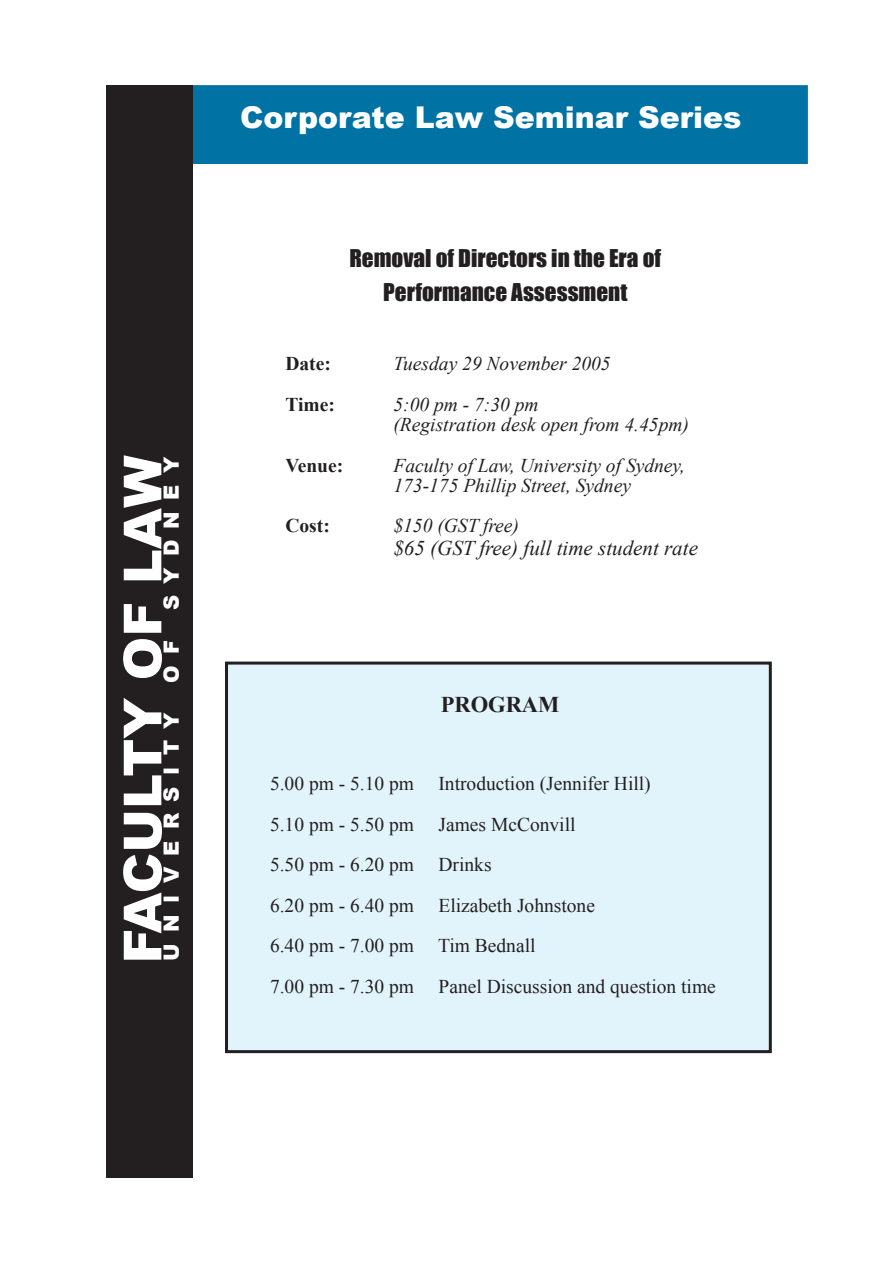
<style>
.page{position:relative;width:893px;height:1263px;background:#fff}
.page>*{position:absolute;margin:0;border:0;box-sizing:border-box;transform-origin:0 0}
.t1{font:900 52.5px "Arial";color:#fff}
.t2{font:900 30px "Arial";color:#fff}
.t3{font:22.5px "Impact";color:#231f20}
.t4{font:700 22.5px "Times New Roman";color:#231f20}
.t5{font:italic 21px "Times New Roman";color:#231f20}
.t6{font:900 21px "Arial";letter-spacing:.54em;color:#fff}
.t7{font:19.5px "Times New Roman";color:#231f20}
.t8{font:italic 19.5px "Times New Roman";color:#231f20}
.t9{font:700 19.5px "Times New Roman";color:#231f20}
</style>
<div class="page">
<div style="left:190px;top:86px;width:617px;height:77px;background:#0073a4"></div>
<div style="left:189px;top:85px;width:619px;height:79px;border:2px solid #0073a4"></div>
<div style="left:106px;top:85px;width:86px;height:1093px;background:#231f20"></div>
<div style="left:226px;top:663px;width:544px;height:388px;background:#e1f4fc"></div>
<div style="left:225px;top:661px;width:547px;height:392px;border:3px solid #231f20"></div>
<p class="t1" style="left:104px;top:963px;width:510px;rotate:-90deg">FACULTY OF LAW</p>
<p class="t6" style="left:156px;top:610px;width:155px;rotate:-90deg">SYDNEY</p>
<p class="t6" style="left:156px;top:683px;width:44px;rotate:-90deg">O F</p>
<p class="t6" style="left:156px;top:960px;width:249px;rotate:-90deg">UNIVERSITY</p>
<p class="t2" style="left:240px;top:95px;width:503px">Corporate Law Seminar Series</p>
<p class="t3" style="left:349px;top:241px;width:313px">Removal of Directors in the Era of</p>
<p class="t3" style="left:383px;top:275px;width:246px">Performance Assessment</p>
<p class="t9" style="left:285px;top:350px;width:47px">Date:</p>
<p class="t8" style="left:393px;top:350px;width:219px">Tuesday 29 November 2005</p>
<p class="t9" style="left:285px;top:391px;width:51px">Time:</p>
<p class="t8" style="left:393px;top:391px;width:147px">5:00 pm - 7:30 pm</p>
<p class="t8" style="left:393px;top:411px;width:297px">(Registration desk open from 4.45pm)</p>
<p class="t9" style="left:285px;top:452px;width:59px">Venue:</p>
<p class="t8" style="left:393px;top:452px;width:293px">Faculty of Law, University of Sydney,</p>
<p class="t8" style="left:393px;top:472px;width:239px">173-175 Phillip Street, Sydney</p>
<p class="t9" style="left:285px;top:512px;width:46px">Cost:</p>
<p class="t8" style="left:393px;top:512px;width:127px">$150 (GST free)</p>
<p class="t5" style="left:393px;top:533px;width:306px">$65 (GST free) full time student rate</p>
<p class="t4" style="left:441px;top:689px;width:120px">PROGRAM</p>
<p class="t7" style="left:270px;top:771px;width:146px">5.00 pm - 5.10 pm</p>
<p class="t7" style="left:438px;top:771px;width:214px">Introduction (Jennifer Hill)</p>
<p class="t7" style="left:270px;top:811px;width:146px">5.10 pm - 5.50 pm</p>
<p class="t7" style="left:438px;top:811px;width:139px">James McConvill</p>
<p class="t7" style="left:270px;top:852px;width:146px">5.50 pm - 6.20 pm</p>
<p class="t7" style="left:438px;top:852px;width:55px">Drinks</p>
<p class="t7" style="left:270px;top:892px;width:146px">6.20 pm - 6.40 pm</p>
<p class="t7" style="left:438px;top:892px;width:158px">Elizabeth Johnstone</p>
<p class="t7" style="left:270px;top:933px;width:267px">6.40 pm - 7.00 pm Tim Bednall</p>
<p class="t7" style="left:270px;top:973px;width:146px">7.00 pm - 7.30 pm</p>
<p class="t7" style="left:438px;top:973px;width:279px">Panel Discussion and question time</p>
</div>
